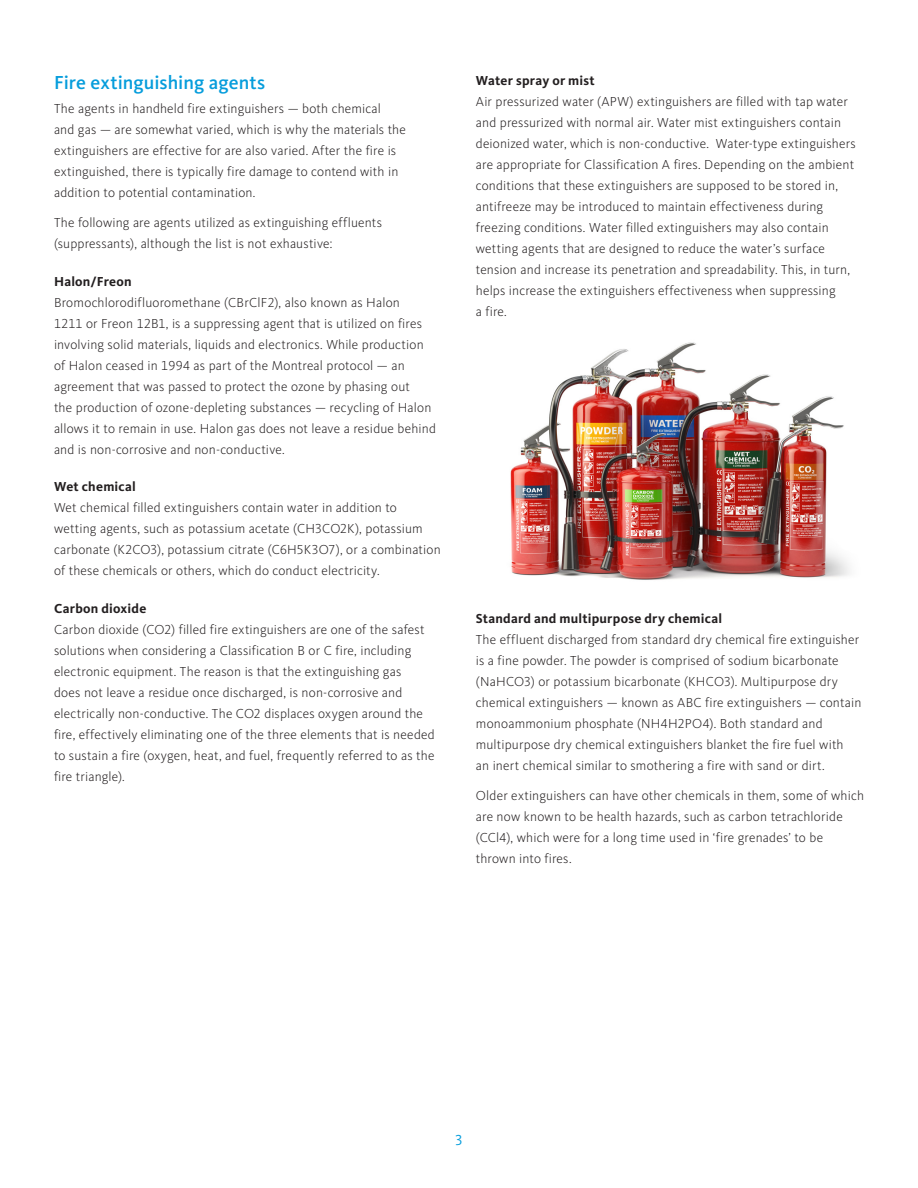
<style>
.page{position:relative;width:918px;height:1188px;background:#fff}
.page>*{position:absolute;margin:0;border:0;box-sizing:border-box;transform-origin:0 0}
.t1{font:500 19.5px "Kievit OT";color:#069ddc}
.t2{font:15px "Kievit OT";color:#069ddc}
.Body{font:300 13.5px/21px "Kievit OT";letter-spacing:.01em;color:#231f20}
.t3{font:700 13.5px "Kievit OT";letter-spacing:.02em;color:#231f20}
</style>
<div class="page">
<img style="left:510px;top:342px;width:340px;height:238px">
<h2 class="t1" style="left:54px;top:71px;width:213px">Fire extinguishing agents</h2>
<p class="Body" style="left:54px;top:98px;width:354px">The agents in handheld fire extinguishers — both chemical<br>and gas — are somewhat varied, which is why the materials the extinguishers are effective for are also varied. After the fire is extinguished, there is typically fire damage to contend with in addition to potential contamination.</p>
<p class="Body" style="left:54px;top:212px;width:330px">The following are agents utilized as extinguishing effluents (suppressants), although the list is not exhaustive:</p>
<h3 class="t3" style="left:54px;top:273px;width:79px">Halon/Freon</h3>
<p class="Body" style="left:54px;top:291px;width:383px">Bromochlorodifluoromethane (CBrClF2), also known as Halon<br>1211 or Freon 12B1, is a suppressing agent that is utilized on fires involving solid materials, liquids and electronics. While production of Halon ceased in 1994 as part of the Montreal protocol — an agreement that was passed to protect the ozone by phasing out<br>the production of ozone-depleting substances — recycling of Halon allows it to remain in use. Halon gas does not leave a residue behind and is non-corrosive and non-conductive.</p>
<h3 class="t3" style="left:54px;top:478px;width:83px">Wet chemical</h3>
<p class="Body" style="left:54px;top:497px;width:388px">Wet chemical filled extinguishers contain water in addition to wetting agents, such as potassium acetate (CH3CO2K), potassium carbonate (K2CO3), potassium citrate (C6H5K3O7), or a combination of these chemicals or others, which do conduct electricity.</p>
<h3 class="t3" style="left:54px;top:600px;width:94px">Carbon dioxide</h3>
<p class="Body" style="left:54px;top:618px;width:382px">Carbon dioxide (CO2) filled fire extinguishers are one of the safest solutions when considering a Classification B or C fire, including electronic equipment. The reason is that the extinguishing gas<br>does not leave a residue once discharged, is non-corrosive and electrically non-conductive. The CO2 displaces oxygen around the fire, effectively eliminating one of the three elements that is needed to sustain a fire (oxygen, heat, and fuel, frequently referred to as the fire triangle).</p>
<h3 class="t3" style="left:476px;top:72px;width:120px">Water spray or mist</h3>
<p class="Body" style="left:476px;top:90px;width:381px">Air pressurized water (APW) extinguishers are filled with tap water and pressurized with normal air. Water mist extinguishers contain deionized water, which is non-conductive. Water-type extinguishers are appropriate for Classification A fires. Depending on the ambient conditions that these extinguishers are supposed to be stored in, antifreeze may be introduced to maintain effectiveness during freezing conditions. Water filled extinguishers may also contain wetting agents that are designed to reduce the water’s surface tension and increase its penetration and spreadability. This, in turn, helps increase the extinguishers effectiveness when suppressing<br>a fire.</p>
<h3 class="t3" style="left:476px;top:610px;width:248px">Standard and multipurpose dry chemical</h3>
<p class="Body" style="left:476px;top:629px;width:387px">The effluent discharged from standard dry chemical fire extinguisher is a fine powder. The powder is comprised of sodium bicarbonate (NaHCO3) or potassium bicarbonate (KHCO3). Multipurpose dry chemical extinguishers — known as ABC fire extinguishers — contain monoammonium phosphate (NH4H2PO4). Both standard and multipurpose dry chemical extinguishers blanket the fire fuel with<br>an inert chemical similar to smothering a fire with sand or dirt.</p>
<p class="Body" style="left:476px;top:785px;width:390px">Older extinguishers can have other chemicals in them, some of which are now known to be health hazards, such as carbon tetrachloride (CCl4), which were for a long time used in ‘fire grenades’ to be thrown into fires.</p>
<p class="t2" style="left:456px;top:1131px;width:8px">3</p>
</div>
